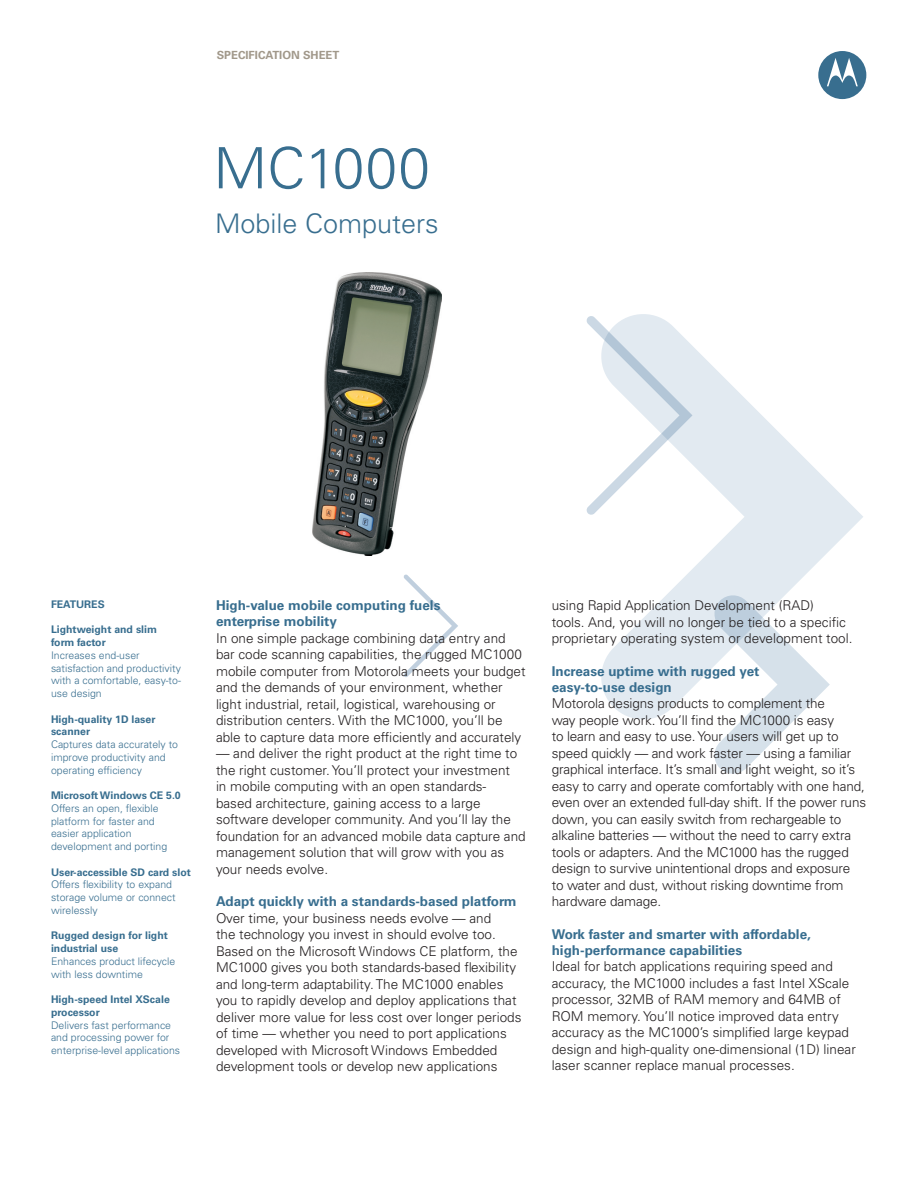
<style>
.page{position:relative;width:918px;height:1188px;background:#fff}
.page>*{position:absolute;margin:0;border:0;box-sizing:border-box;transform-origin:0 0}
.Product_name{font:300 57px "Univers LT Std";color:#386e8f}
.Product_name-2{font:300 27px "Univers LT Std";color:#386e8f}
.Body_copy{font:300 13.5px/16.5px "Univers LT Std";color:#231f20}
.Body_Heading_1{font:700 13.5px/16.2px "Univers LT Std";color:#386e8f}
.Data_sheet_header{font:700 11.25px "Univers LT Std";color:#a1988a}
.Caption_body{font:300 10.5px/12.8px "Univers LT Std";color:#386e8f}
.Caption_head{font:700 10.5px/12.8px "Univers LT Std";color:#386e8f}
</style>
<div class="page">
<svg style="left:601px;top:314px;width:262px;height:406px"></svg>
<svg style="left:404px;top:574px;width:54px;height:103px"></svg>
<svg style="left:713px;top:594px;width:117px;height:180px"></svg>
<svg style="left:586px;top:316px;width:106px;height:199px"></svg>
<svg style="left:818px;top:51px;width:48px;height:48px"></svg>
<img style="left:312px;top:273px;width:129px;height:282px">
<p class="Data_sheet_header" style="left:217px;top:49px;width:124px">SPECification Sheet</p>
<p class="Product_name" style="left:213px;top:134px;width:218px">MC1000</p>
<p class="Product_name-2" style="left:215px;top:207px;width:225px">Mobile Computers</p>
<p class="Caption_head" style="left:51px;top:598px;width:55px">FEATURES</p>
<p class="Caption_head" style="left:51px;top:623px;width:107px">Lightweight and slim form factor</p>
<p class="Caption_body" style="left:51px;top:649px;width:132px">Increases end-user satisfaction and productivity with a comfortable, easy-to&shy;use design</p>
<p class="Caption_head" style="left:51px;top:713px;width:106px">High-quality 1D laser scanner</p>
<p class="Caption_body" style="left:51px;top:738px;width:129px">Captures data accurately to</p>
<p class="Caption_body" style="left:51px;top:751px;width:116px">improve productivity and</p>
<p class="Caption_body" style="left:51px;top:764px;width:93px">operating efficiency</p>
<p class="Caption_head" style="left:51px;top:789px;width:131px">Microsoft Windows CE 5.0</p>
<p class="Caption_body" style="left:51px;top:802px;width:109px">Offers an open, flexible platform for faster and</p>
<p class="Caption_body" style="left:51px;top:827px;width:118px">easier application development and porting</p>
<p class="Caption_head" style="left:51px;top:866px;width:141px">User-accessible SD card slot</p>
<p class="Caption_body" style="left:51px;top:878px;width:123px">Offers flexibility to expand</p>
<p class="Caption_body" style="left:51px;top:891px;width:126px">storage volume or connect</p>
<p class="Caption_body" style="left:51px;top:904px;width:48px">wirelessly</p>
<p class="Caption_head" style="left:51px;top:929px;width:118px">Rugged design for light industrial use</p>
<p class="Caption_body" style="left:51px;top:955px;width:126px">Enhances product lifecycle with less downtime</p>
<p class="Caption_head" style="left:51px;top:993px;width:120px">High-speed Intel XScale processor</p>
<p class="Caption_body" style="left:51px;top:1019px;width:131px">Delivers fast performance and processing power for enterprise-level applications</p>
<p class="Body_Heading_1" style="left:216px;top:597px;width:226px">High-value mobile computing fuels enterprise mobility</p>
<p class="Body_copy" style="left:216px;top:630px;width:311px">In one simple package combining data entry and bar code scanning capabilities, the rugged MC1000 mobile computer from Motorola meets your budget and the demands of your environment, whether light industrial, retail, logistical, warehousing or distribution centers. With the MC1000, you’ll be able to capture data more efficiently and accurately</p>
<p class="Body_copy" style="left:216px;top:745px;width:311px">— and deliver the right product at the right time to the right customer. You’ll protect your investment<br>in mobile computing with an open standards&shy;based architecture, gaining access to a large software developer community. And you’ll lay the foundation for an advanced mobile data capture and management solution that will grow with you as your needs evolve.</p>
<p class="Body_Heading_1" style="left:216px;top:894px;width:302px">Adapt quickly with a standards-based platform</p>
<p class="Body_copy" style="left:216px;top:910px;width:307px">Over time, your business needs evolve — and<br>the technology you invest in should evolve too.<br>Based on the Microsoft Windows CE platform, the MC1000 gives you both standards-based flexibility and long-term adaptability. The MC1000 enables you to rapidly develop and deploy applications that deliver more value for less cost over longer periods of time — whether you need to port applications developed with Microsoft Windows Embedded development tools or develop new applications</p>
<p class="Body_copy" style="left:552px;top:597px;width:302px">using Rapid Application Development (RAD)<br>tools. And, you will no longer be tied to a specific proprietary operating system or development tool.</p>
<p class="Body_Heading_1" style="left:552px;top:663px;width:209px">Increase uptime with rugged yet easy-to-use design</p>
<p class="Body_copy" style="left:552px;top:695px;width:316px">Motorola designs products to complement the<br>way people work. You’ll find the MC1000 is easy<br>to learn and easy to use. Your users will get up to speed quickly — and work faster — using a familiar graphical interface. It’s small and light weight, so it’s easy to carry and operate comfortably with one hand, even over an extended full-day shift. If the power runs down, you can easily switch from rechargeable to alkaline batteries — without the need to carry extra tools or adapters. And the MC1000 has the rugged design to survive unintentional drops and exposure<br>to water and dust, without risking downtime from hardware damage.</p>
<p class="Body_Heading_1" style="left:552px;top:926px;width:261px">Work faster and smarter with affordable,</p>
<p class="Body_Heading_1" style="left:552px;top:942px;width:192px">high-performance capabilities</p>
<p class="Body_copy" style="left:552px;top:958px;width:306px">Ideal for batch applications requiring speed and accuracy, the MC1000 includes a fast Intel XScale processor, 32MB of RAM memory and 64MB of ROM memory. You’ll notice improved data entry accuracy as the MC1000’s simplified large keypad design and high-quality one-dimensional (1D) linear laser scanner replace manual processes.</p>
</div>
